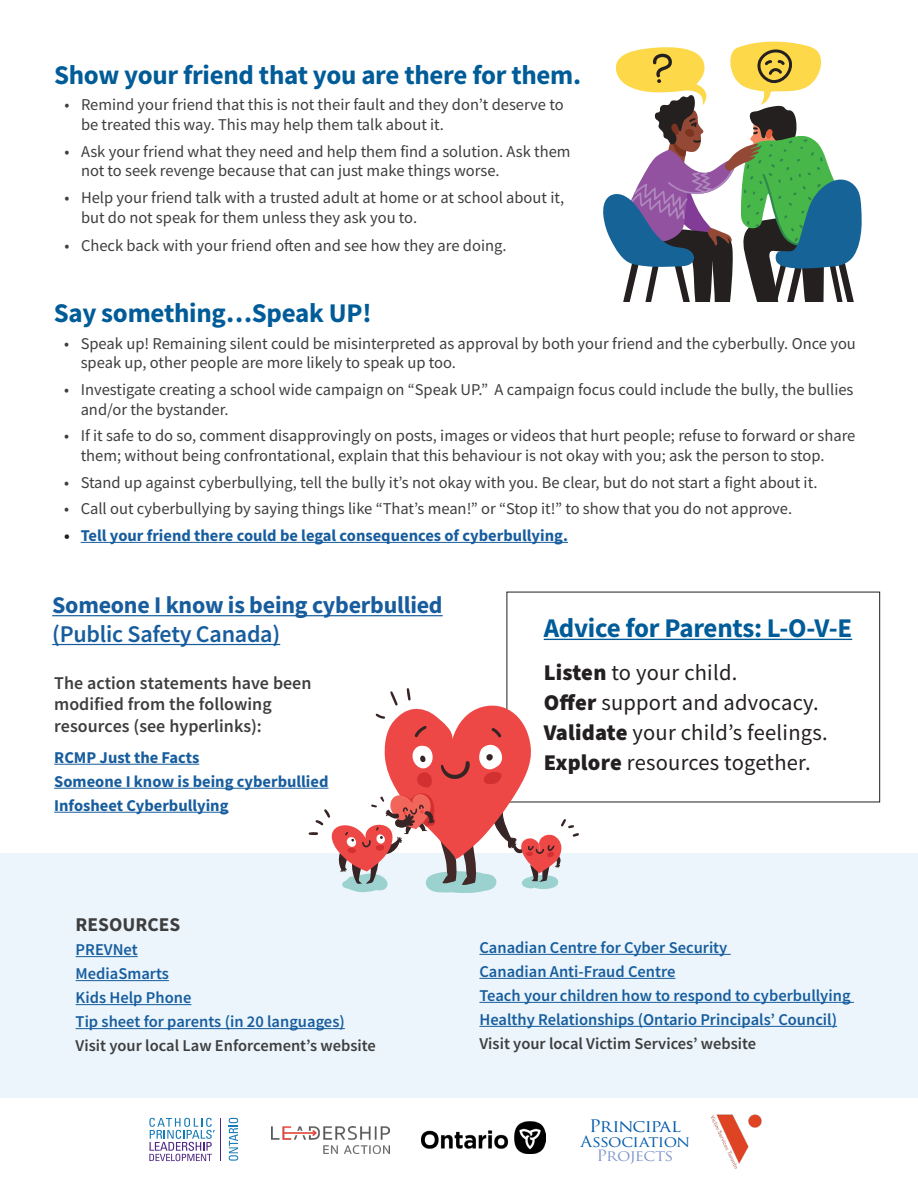
<style>
.page{position:relative;width:918px;height:1188px;background:#fff}
.page>*{position:absolute;margin:0;border:0;box-sizing:border-box;transform-origin:0 0}
.t1{font:700 27px "Source Sans Pro";letter-spacing:-.01em;color:#005c98}
.t2{font:700 24px "Source Sans Pro";letter-spacing:-.01em;color:#175d9e}
.t3{font:600 24px "Source Sans Pro";letter-spacing:-.01em;color:#175d9e}
.t4{font:22.5px "Source Sans Pro";letter-spacing:.01em;color:#231f20}
.t5{font:700 19.5px "Source Sans Pro";color:#3e3e3f}
.t6{font:600 18px/21.6px "Source Sans Pro";color:#3e3e3f}
.t7{font:16.8px "Trajan Pro";letter-spacing:-.055em;color:#015aaa;scale:1.1 1}
.t8{font:16.5px/19.8px "Source Sans Pro";color:#3e3e3f}
.t9{font:600 16.5px/24px "Source Sans Pro";color:#175d9e}
.t10{font:700 16.5px "Source Sans Pro";color:#175d9e}
.t11{font:600 16.5px "Source Sans Pro";color:#3e3e3f}
.t12{font:15.15px/14.4px "Trajan Pro";letter-spacing:-.04em;color:#015aaa;text-align:center;scale:1.1 1}
.s1{color:#231f20}
.s2{font-weight:900}
.s3{color:#3e3e3f}
.s4{color:#8296cc}
</style>
<div class="page">
<div style="left:0;top:853px;width:918px;height:245px;background:#ebf5fb"></div>
<hr style="left:81px;top:542px;width:487px;height:1px;background:#175d9e">
<hr style="left:54px;top:764px;width:145px;height:1px;background:#175d9e">
<hr style="left:54px;top:788px;width:275px;height:1px;background:#175d9e">
<hr style="left:54px;top:812px;width:175px;height:1px;background:#175d9e">
<hr style="left:76px;top:956px;width:62px;height:1px;background:#175d9e">
<hr style="left:76px;top:980px;width:93px;height:1px;background:#175d9e">
<hr style="left:76px;top:1004px;width:115px;height:1px;background:#175d9e">
<hr style="left:76px;top:1028px;width:269px;height:1px;background:#175d9e">
<hr style="left:479px;top:954px;width:252px;height:1px;background:#175d9e">
<hr style="left:479px;top:978px;width:196px;height:1px;background:#175d9e">
<hr style="left:479px;top:1002px;width:375px;height:1px;background:#175d9e">
<hr style="left:479px;top:1026px;width:358px;height:1px;background:#175d9e">
<svg style="left:149px;top:1118px;width:66px;height:43px"></svg>
<hr style="left:220px;top:1118px;width:1px;height:43px;background:#4d2884">
<svg style="left:229px;top:1118px;width:9px;height:43px"></svg>
<img style="left:272px;top:1126px;width:117px;height:28px">
<img style="left:711px;top:1114px;width:51px;height:55px">
<hr style="left:52px;top:615px;width:391px;height:1px;background:#175d9e">
<hr style="left:52px;top:644px;width:228px;height:1px;background:#175d9e">
<svg style="left:603px;top:42px;width:259px;height:260px"></svg>
<hr style="left:544px;top:639px;width:308px;height:1px;background:#005c98">
<svg style="left:309px;top:688px;width:270px;height:205px"></svg>
<img style="left:421px;top:1122px;width:124px;height:31px">
<p class="t1" style="left:54px;top:56px;width:529px">Show your friend that you are there for them.</p>
<p class="t8" style="left:81px;top:95px;width:484px;text-indent:-16px">• Remind your friend that this is not their fault and they don’t deserve to be treated this way. This may help them talk about it.</p>
<p class="t8" style="left:81px;top:141px;width:491px;text-indent:-16px">• Ask your friend what they need and help them find a solution. Ask them not to seek revenge because that can just make things worse.</p>
<p class="t8" style="left:81px;top:188px;width:485px;text-indent:-16px">• Help your friend talk with a trusted adult at home or at school about it, but do not speak for them unless they ask you to.</p>
<p class="t8" style="left:64px;top:236px;width:444px">• Check back with your friend often and see how they are doing.</p>
<p class="t1" style="left:54px;top:295px;width:319px">Say something…Speak UP!</p>
<p class="t8" style="left:81px;top:333px;width:777px;text-indent:-16px">• Speak up! Remaining silent could be misinterpreted as approval by both your friend and the cyberbully. Once you speak up, other people are more likely to speak up too.</p>
<p class="t8" style="left:81px;top:379px;width:774px;text-indent:-16px">• Investigate creating a school wide campaign on “Speak UP.” A campaign focus could include the bully, the bullies and/or the bystander.</p>
<p class="t8" style="left:81px;top:426px;width:776px;text-indent:-16px">• If it safe to do so, comment disapprovingly on posts, images or videos that hurt people; refuse to forward or share them; without being confrontational, explain that this behaviour is not okay with you; ask the person to stop.</p>
<p class="t8" style="left:64px;top:472px;width:755px">• Stand up against cyberbullying, tell the bully it’s not okay with you. Be clear, but do not start a fight about it.</p>
<p class="t8" style="left:64px;top:499px;width:730px">• Call out cyberbullying by saying things like “That’s mean!” or “Stop it!” to show that you do not approve.</p>
<p class="t10" style="left:64px;top:524px;width:505px"><span class="s1">•</span> Tell your friend there could be legal consequences of cyberbullying.</p>
<p class="t2" style="left:52px;top:589px;width:392px">Someone I know is being cyberbullied</p>
<p class="t3" style="left:52px;top:618px;width:230px">(Public Safety Canada)</p>
<p class="t1" style="left:544px;top:609px;width:310px">Advice for Parents: L-O-V-E</p>
<p class="t4" style="left:544px;top:658px;width:195px"><span class="s2">Listen</span> to your child.</p>
<p class="t4" style="left:544px;top:688px;width:277px"><span class="s2">Offer</span> support and advocacy.</p>
<p class="t4" style="left:544px;top:718px;width:285px"><span class="s2">Validate</span> your child’s feelings.</p>
<p class="t4" style="left:544px;top:748px;width:268px"><span class="s2">Explore</span> resources together.</p>
<p class="t6" style="left:54px;top:672px;width:259px">The action statements have been modified from the following resources (see hyperlinks):</p>
<p class="t10" style="left:54px;top:746px;width:147px">RCMP Just the Facts</p>
<p class="t10" style="left:54px;top:770px;width:276px">Someone I know is being cyberbullied</p>
<p class="t10" style="left:54px;top:794px;width:176px">Infosheet Cyberbullying</p>
<p class="t5" style="left:76px;top:911px;width:106px">RESOURCES</p>
<p class="t9" style="left:76px;top:937px;width:64px">PREVNet</p>
<p class="t9" style="left:76px;top:961px;width:95px">MediaSmarts</p>
<p class="t9" style="left:76px;top:985px;width:117px">Kids Help Phone</p>
<p class="t9" style="left:76px;top:1009px;width:271px">Tip sheet for parents (in 20 languages)</p>
<p class="t11" style="left:76px;top:1035px;width:302px">Visit your local Law Enforcement’s website</p>
<p class="t9" style="left:479px;top:935px;width:250px">Canadian Centre for Cyber Security</p>
<p class="t9" style="left:479px;top:959px;width:198px">Canadian Anti-Fraud Centre</p>
<p class="t9" style="left:479px;top:983px;width:373px">Teach your children how to respond to cyberbullying</p>
<p class="t9" style="left:479px;top:1007px;width:359px">Healthy Relationships (Ontario Principals’ Council)<br><span class="s3">Visit your local Victim Services’ website</span></p>
<p class="t7" style="left:589px;top:1115px;width:85px">Principal</p>
<p class="t12" style="left:581px;top:1134px;width:101px">Association<br><span class="s4">Projects</span></p>
</div>
